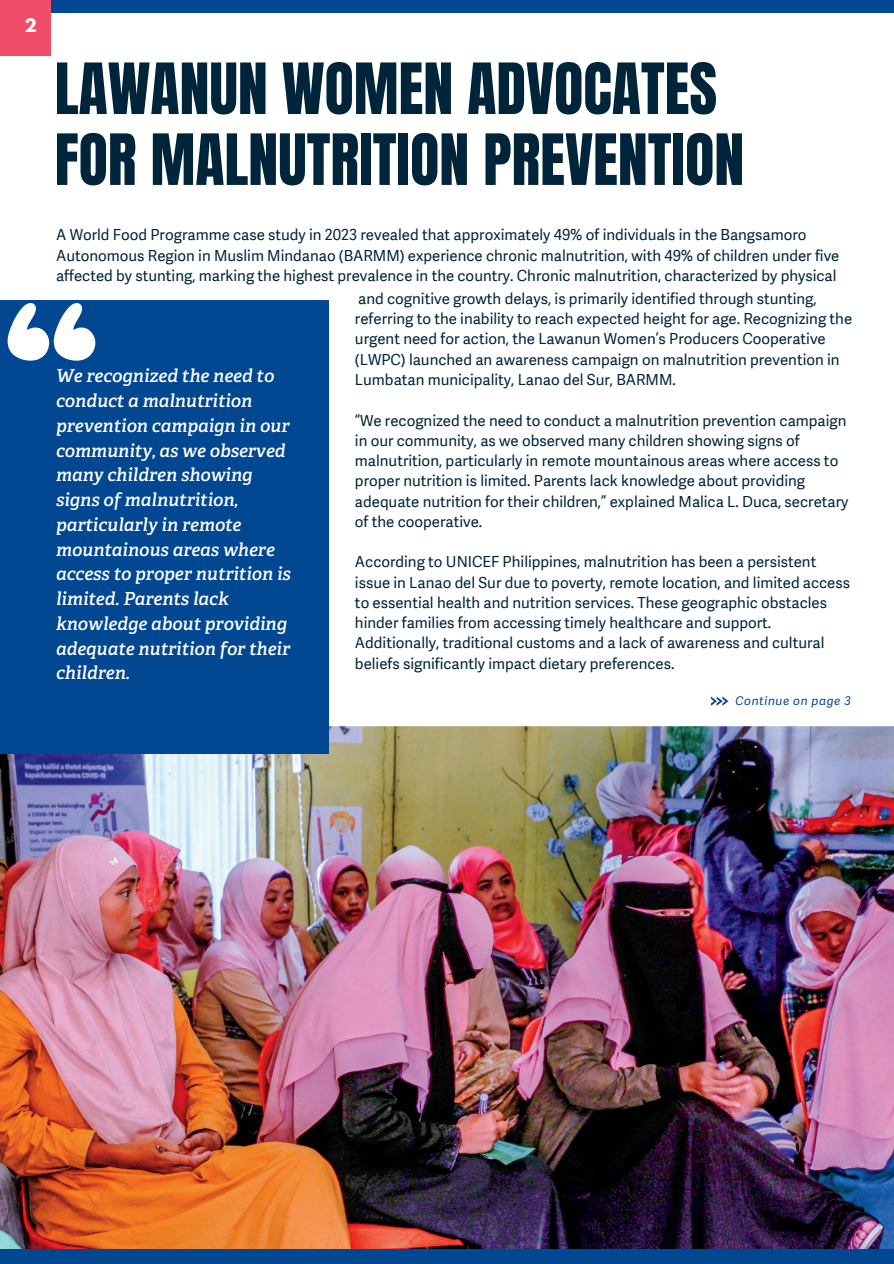
<style>
.page{position:relative;width:894px;height:1264px;background:#fff}
.page>*{position:absolute;margin:0;border:0;box-sizing:border-box;transform-origin:0 0}
.t1{font:261px "Chewy";color:#fff}
.t2{font:60px/70.8px "Anton";color:#00243a}
.t3{font:italic 600 18px/24.8px "Adelle";color:#fff}
.t4{font:700 16.5px "League Spartan";color:#fff}
.t5{font:15px/20.2px "Adelle Sans PIN";color:#00243a}
.t6{font:italic 12px "Adelle Sans PIN";letter-spacing:.05em;color:#014791}
</style>
<div class="page">
<img style="left:0;top:726px;width:893px;height:523px">
<div style="left:0;top:300px;width:328px;height:454px;background:#014791"></div>
<div style="left:0;top:0;width:893px;height:12px;background:#014791"></div>
<div style="left:0;top:1249px;width:893px;height:14px;background:#014791"></div>
<div style="left:0;top:0;width:50px;height:55px;background:#ef4d69"></div>
<svg style="left:710px;top:696px;width:18px;height:9px"></svg>
<h2 class="t4" style="left:24px;top:17px;width:14px">2</h2>
<h3 class="t2" style="left:55px;top:54px;width:690px">LAWANUN WOMEN ADVOCATES<br>FOR MALNUTRITION PREVENTION</h3>
<h1 class="t5" style="left:56px;top:225px;width:784px">A World Food Programme case study in 2023 revealed that approximately 49% of individuals in the Bangsamoro<br>Autonomous Region in Muslim Mindanao (BARMM) experience chronic malnutrition, with 49% of children under five affected by stunting, marking the highest prevalence in the country. Chronic malnutrition, characterized by physical</h1>
<h3 class="t5" style="left:355px;top:289px;width:498px">and cognitive growth delays, is primarily identified through stunting, referring to the inability to reach expected height for age. Recognizing the urgent need for action, the Lawanun Women’s Producers Cooperative (LWPC) launched an awareness campaign on malnutrition prevention in Lumbatan municipality, Lanao del Sur, BARMM.</h3>
<p class="t5" style="left:355px;top:410px;width:495px">“We recognized the need to conduct a malnutrition prevention campaign in our community, as we observed many children showing signs of malnutrition, particularly in remote mountainous areas where access to proper nutrition is limited. Parents lack knowledge about providing adequate nutrition for their children,” explained Malica L. Duca, secretary of the cooperative.</p>
<h3 class="t5" style="left:355px;top:552px;width:496px">According to UNICEF Philippines, malnutrition has been a persistent issue in Lanao del Sur due to poverty, remote location, and limited access to essential health and nutrition services. These geographic obstacles hinder families from accessing timely healthcare and support.<br>Additionally, traditional customs and a lack of awareness and cultural beliefs significantly impact dietary preferences.</h3>
<p class="t1" style="left:0;top:234px;width:99px">“</p>
<h3 class="t3" style="left:56px;top:365px;width:236px">We recognized the need to conduct a malnutrition prevention campaign in our community, as we observed many children showing signs of malnutrition, particularly in remote mountainous areas where access to proper nutrition is limited. Parents lack knowledge about providing adequate nutrition for their children.</h3>
<p class="t6" style="left:735px;top:692px;width:117px">Continue on page 3</p>
</div>
